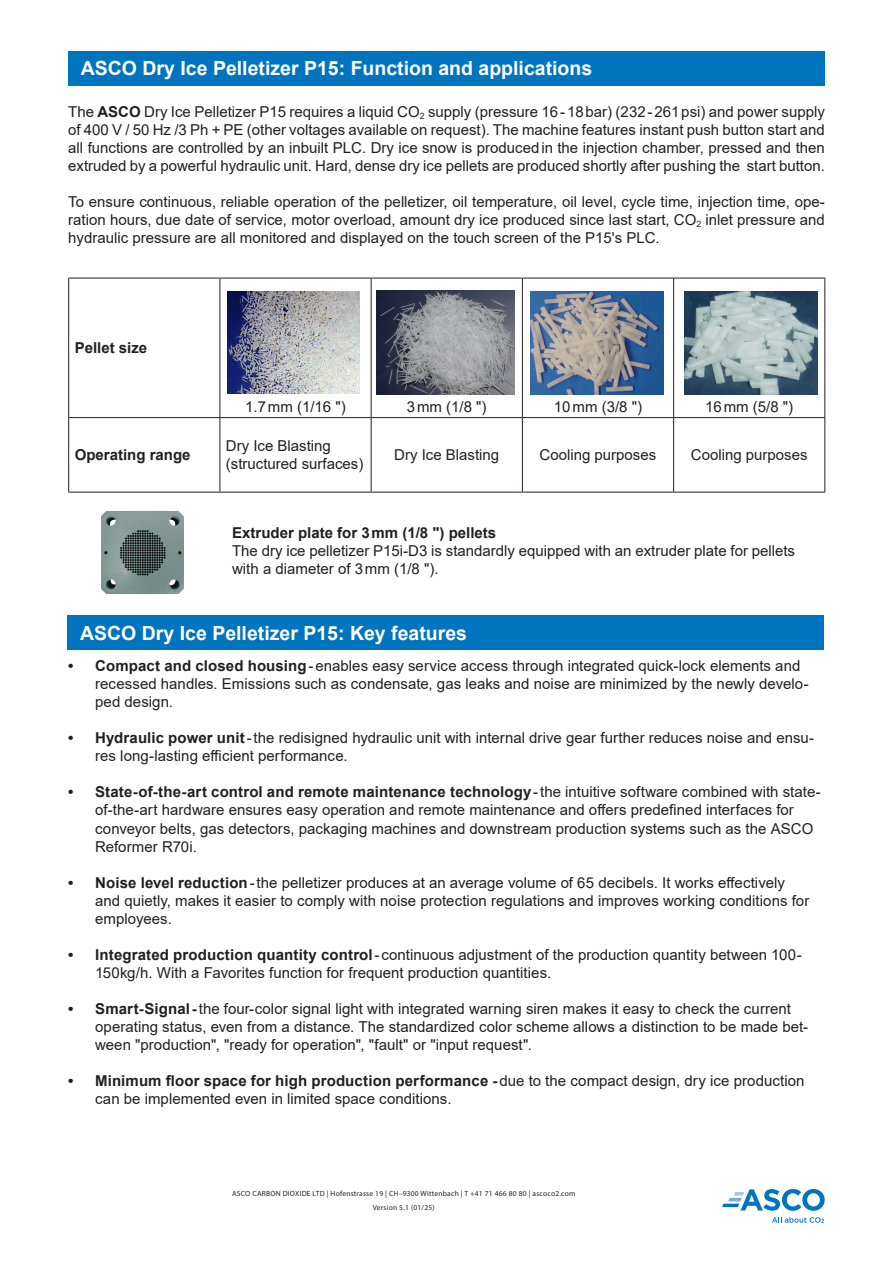
<style>
.page{position:relative;width:893px;height:1263px;background:#fff}
.page>*{position:absolute;margin:0;border:0;box-sizing:border-box;transform-origin:0 0}
.t1{font:700 19.5px "Arial";color:#fff}
.t2{font:15px/18px "Arial";color:#231f20}
.t3{font:700 15px "Arial";color:#231f20}
.t4{font:7.5px/13.8px "Myriad Pro";letter-spacing:.03em;color:#231f20;text-align:center}
.s1{font-weight:700}
</style>
<div class="page">
<svg style="left:722px;top:1189px;width:103px;height:22px"></svg>
<svg style="left:772px;top:1217px;width:52px;height:6px"></svg>
<div style="left:68px;top:51px;width:757px;height:34px;background:#0074be"></div>
<div style="left:67px;top:615px;width:757px;height:34px;background:#0074be"></div>
<hr style="left:68px;top:278px;width:152px;height:1px;background:#231f20">
<hr style="left:68px;top:278px;width:1px;height:139px;background:#231f20">
<hr style="left:220px;top:278px;width:151px;height:1px;background:#231f20">
<hr style="left:220px;top:278px;width:1px;height:139px;background:#231f20">
<hr style="left:371px;top:278px;width:151px;height:1px;background:#231f20">
<hr style="left:371px;top:278px;width:1px;height:139px;background:#231f20">
<hr style="left:522px;top:278px;width:152px;height:1px;background:#231f20">
<hr style="left:522px;top:278px;width:1px;height:139px;background:#231f20">
<hr style="left:674px;top:278px;width:151px;height:1px;background:#231f20">
<hr style="left:673px;top:278px;width:1px;height:139px;background:#231f20">
<hr style="left:824px;top:278px;width:1px;height:139px;background:#231f20">
<hr style="left:68px;top:417px;width:152px;height:1px;background:#231f20">
<hr style="left:68px;top:418px;width:1px;height:74px;background:#231f20">
<hr style="left:220px;top:417px;width:151px;height:1px;background:#231f20">
<hr style="left:220px;top:418px;width:1px;height:74px;background:#231f20">
<hr style="left:371px;top:417px;width:151px;height:1px;background:#231f20">
<hr style="left:371px;top:418px;width:1px;height:74px;background:#231f20">
<hr style="left:522px;top:417px;width:152px;height:1px;background:#231f20">
<hr style="left:522px;top:418px;width:1px;height:74px;background:#231f20">
<hr style="left:674px;top:417px;width:151px;height:1px;background:#231f20">
<hr style="left:673px;top:418px;width:1px;height:74px;background:#231f20">
<hr style="left:824px;top:418px;width:1px;height:74px;background:#231f20">
<hr style="left:68px;top:492px;width:152px;height:1px;background:#231f20">
<hr style="left:220px;top:492px;width:151px;height:1px;background:#231f20">
<hr style="left:371px;top:492px;width:151px;height:1px;background:#231f20">
<hr style="left:522px;top:492px;width:152px;height:1px;background:#231f20">
<hr style="left:674px;top:492px;width:151px;height:1px;background:#231f20">
<img style="left:684px;top:291px;width:133px;height:103px">
<img style="left:377px;top:291px;width:138px;height:103px">
<img style="left:530px;top:291px;width:133px;height:103px">
<img style="left:227px;top:292px;width:133px;height:102px">
<img style="left:101px;top:511px;width:83px;height:83px">
<h1 class="t1" style="left:81px;top:55px;width:513px">ASCO Dry Ice Pelletizer P15: Function and applications</h1>
<p class="t2" style="left:68px;top:103px;width:758px;text-align:justify">The <span class="s1">ASCO</span> Dry Ice Pelletizer P15 requires a liquid CO<sub>2</sub> supply (pressure 16-18bar) (232-261psi) and power supply of 400 V / 50 Hz /3 Ph + PE (other voltages available on request). The machine features instant push button start and all functions are controlled by an inbuilt PLC. Dry ice snow is producedin the injection chamber, pressed and then extruded by a powerful hydraulic unit. Hard, dense dry ice pellets are produced shortly after pushing the start button.</p>
<p class="t2" style="left:68px;top:193px;width:758px;text-align:justify">To ensure continuous, reliable operation of the pelletizer, oil temperature, oil level, cycle time, injection time, ope&shy;ration hours, due date of service, motor overload, amount dry ice produced since last start, CO<sub>2</sub> inlet pressure and hydraulic pressure are all monitored and displayed on the touch screen of the P15's PLC.</p>
<p class="t3" style="left:75px;top:337px;width:74px">Pellet size</p>
<p class="t2" style="left:245px;top:397px;width:102px">1.7mm (1/16 ")</p>
<p class="t2" style="left:407px;top:397px;width:81px">3mm (1/8 ")</p>
<p class="t2" style="left:554px;top:397px;width:90px">10mm (3/8 ")</p>
<p class="t2" style="left:705px;top:397px;width:90px">16mm (5/8 ")</p>
<p class="t3" style="left:75px;top:444px;width:117px">Operating range</p>
<p class="t2" style="left:226px;top:437px;width:139px">Dry Ice Blasting (structured surfaces)</p>
<p class="t2" style="left:394px;top:446px;width:107px">Dry Ice Blasting</p>
<p class="t2" style="left:540px;top:446px;width:118px">Cooling purposes</p>
<p class="t2" style="left:691px;top:446px;width:118px">Cooling purposes</p>
<p class="t3" style="left:232px;top:522px;width:266px">Extruder plate for 3mm (1/8 ") pellets</p>
<p class="t2" style="left:232px;top:541px;width:564px">The dry ice pelletizer P15i-D3 is standardly equipped with an extruder plate for pellets with a diameter of 3mm (1/8 ").</p>
<h1 class="t1" style="left:80px;top:619px;width:388px">ASCO Dry Ice Pelletizer P15: Key features</h1>
<p class="t2" style="left:95px;top:657px;width:715px;text-indent:-27px"><span class="s1">• Compact and closed housing</span>-enables easy service access through integrated quick-lock elements and recessed handles. Emissions such as condensate, gas leaks and noise are minimized by the newly develo&shy;ped design.</p>
<p class="t2" style="left:95px;top:729px;width:720px;text-indent:-27px"><span class="s1">• Hydraulic power unit</span>-the redisigned hydraulic unit with internal drive gear further reduces noise and ensu&shy;res long-lasting efficient performance.</p>
<p class="t2" style="left:95px;top:783px;width:727px;text-indent:-27px"><span class="s1">• State-of-the-art control and remote maintenance technology</span>-the intuitive software combined with state&shy;of-the-art hardware ensures easy operation and remote maintenance and offers predefined interfaces for conveyor belts, gas detectors, packaging machines and downstream production systems such as the ASCO Reformer R70i.</p>
<p class="t2" style="left:95px;top:873px;width:716px;text-indent:-27px"><span class="s1">• Noise level reduction</span>-the pelletizer produces at an average volume of 65 decibels. It works effectively and quietly, makes it easier to comply with noise protection regulations and improves working conditions for employees.</p>
<p class="t2" style="left:95px;top:945px;width:708px;text-indent:-27px"><span class="s1">• Integrated production quantity control</span>- continuous adjustment of the production quantity between 100-<br>150kg/h. With a Favorites function for frequent production quantities.</p>
<p class="t2" style="left:95px;top:999px;width:715px;text-indent:-27px"><span class="s1">• Smart-Signal-</span>the four-color signal light with integrated warning siren makes it easy to check the current operating status, even from a distance. The standardized color scheme allows a distinction to be made bet&shy;ween "production", "ready for operation", "fault" or "input request".</p>
<p class="t2" style="left:95px;top:1071px;width:711px;text-indent:-27px"><span class="s1">• Minimum floor space for high production performance -</span>due to the compact design, dry ice production can be implemented even in limited space conditions.</p>
<p class="t4" style="left:232px;top:1187px;width:345px">ASCO CARBON DIOXIDE LTD | Hofenstrasse 19 | CH–9300 Wittenbach | T +41 71 466 80 80 | ascoco2.com<br>Version 5.1 (01/25)</p>
</div>
